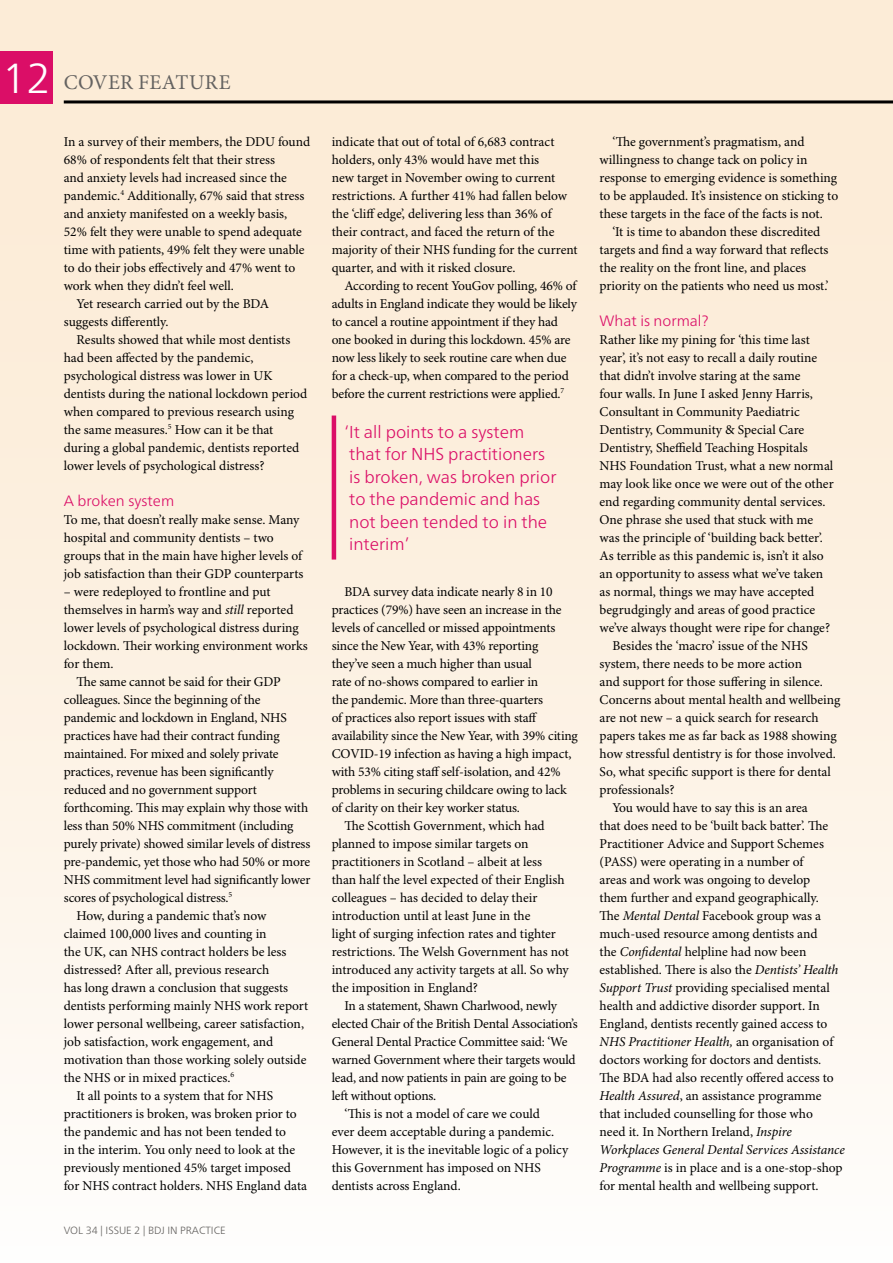
<style>
.page{position:relative;width:893px;height:1263px;background:#fff}
.page>*{position:absolute;margin:0;border:0;box-sizing:border-box;transform-origin:0 0}
.NoXML_page_numbers{font:300 42px "Frutiger Neue LT Pro";color:#fff}
.NoXML_category{font:21px "Minion Pro";letter-spacing:.015em;color:#656361}
.Eyecatcher_x{font:300 17.25px/22.5px "Frutiger Neue LT Pro";color:#db0e67}
.SectionHeading_1_x{font:300 15px "Frutiger Neue LT Pro";color:#db0e67}
.Para_body{font:13.5px/18px "Minion Pro";letter-spacing:-.005em;color:#000}
.Para_body_1st{font:13.5px/18px "Minion Pro";letter-spacing:-.005em;color:#000}
.NoXML_footer{font:300 10.5px "Frutiger Neue LT Pro";color:#656361}
.s1{font-style:italic}
</style>
<div class="page">
<div style="left:0;top:0;width:893px;height:1263px;background:linear-gradient(to bottom,#fbe8d1,#fefcf8)"></div>
<div style="left:0;top:51px;width:52px;height:52px;background:#db0e67"></div>
<hr style="left:64px;top:100px;width:829px;height:3px;background:#000">
<hr style="left:332px;top:415px;width:4px;height:144px;background:#db0e67">
<p class="NoXML_page_numbers" style="left:2px;top:54px;width:50px">12</p>
<p class="NoXML_category" style="left:64px;top:70px;width:168px">COVER FEATURE</p>
<p class="Para_body" style="left:64px;top:133px;width:248px">In a survey of their members, the DDU found 68% of respondents felt that their stress<br>and anxiety levels had increased since the pandemic.<sup>4</sup> Additionally, 67% said that stress and anxiety manifested on a weekly basis, 52% felt they were unable to spend adequate time with patients, 49% felt they were unable to do their jobs effectively and 47% went to work when they didn’t feel well.</p>
<p class="Para_body" style="left:64px;top:295px;width:207px;text-indent:13px">Yet research carried out by the BDA suggests differently.</p>
<p class="Para_body" style="left:64px;top:331px;width:245px;text-indent:13px">Results showed that while most dentists had been affected by the pandemic, psychological distress was lower in UK dentists during the national lockdown period when compared to previous research using the same measures.<sup>5</sup> How can it be that during a global pandemic, dentists reported lower levels of psychological distress?</p>
<p class="SectionHeading_1_x" style="left:64px;top:492px;width:112px">A broken system</p>
<p class="Para_body_1st" style="left:64px;top:511px;width:241px">To me, that doesn’t really make sense. Many hospital and community dentists – two groups that in the main have higher levels of job satisfaction than their GDP counterparts</p>
<p class="Para_body_1st" style="left:64px;top:583px;width:245px">– were redeployed to frontline and put themselves in harm’s way and <span class="s1">still</span> reported lower levels of psychological distress during lockdown. Their working environment works for them.</p>
<p class="Para_body" style="left:64px;top:673px;width:248px;text-indent:13px">The same cannot be said for their GDP colleagues. Since the beginning of the pandemic and lockdown in England, NHS practices have had their contract funding maintained. For mixed and solely private practices, revenue has been significantly reduced and no government support forthcoming. This may explain why those with less than 50% NHS commitment (including purely private) showed similar levels of distress pre-pandemic, yet those who had 50% or more NHS commitment level had significantly lower scores of psychological distress.<sup>5</sup></p>
<p class="Para_body" style="left:64px;top:907px;width:246px;text-indent:13px">How, during a pandemic that’s now claimed 100,000 lives and counting in<br>the UK, can NHS contract holders be less distressed? After all, previous research<br>has long drawn a conclusion that suggests dentists performing mainly NHS work report lower personal wellbeing, career satisfaction, job satisfaction, work engagement, and motivation than those working solely outside the NHS or in mixed practices.<sup>6</sup></p>
<p class="Para_body" style="left:64px;top:1087px;width:245px;text-indent:13px">It all points to a system that for NHS practitioners is broken, was broken prior to the pandemic and has not been tended to<br>in the interim. You only need to look at the previously mentioned 45% target imposed for NHS contract holders. NHS England data</p>
<p class="NoXML_footer" style="left:64px;top:1224px;width:163px">VOL 34 | ISSUE 2 | BDJ IN PRACTICE</p>
<p class="Para_body" style="left:332px;top:133px;width:247px">indicate that out of total of 6,683 contract holders, only 43% would have met this<br>new target in November owing to current restrictions. A further 41% had fallen below the ‘cliff edge’, delivering less than 36% of their contract, and faced the return of the majority of their NHS funding for the current quarter, and with it risked closure.</p>
<p class="Para_body" style="left:332px;top:277px;width:247px;text-indent:13px">According to recent YouGov polling, 46% of adults in England indicate they would be likely to cancel a routine appointment if they had one booked in during this lockdown. 45% are now less likely to seek routine care when due for a check-up, when compared to the period before the current restrictions were applied.<sup>7</sup></p>
<p class="Eyecatcher_x" style="left:344px;top:421px;width:214px">‘It all points to a system that for NHS practitioners<br>is broken, was broken prior to the pandemic and has not been tended to in the interim’</p>
<p class="Para_body" style="left:332px;top:583px;width:248px;text-indent:13px">BDA survey data indicate nearly 8 in 10 practices (79%) have seen an increase in the levels of cancelled or missed appointments since the New Year, with 43% reporting they’ve seen a much higher than usual<br>rate of no-shows compared to earlier in<br>the pandemic. More than three-quarters<br>of practices also report issues with staff availability since the New Year, with 39% citing COVID-19 infection as having a high impact, with 53% citing staff self-isolation, and 42% problems in securing childcare owing to lack of clarity on their key worker status.</p>
<p class="Para_body" style="left:332px;top:817px;width:239px;text-indent:13px">The Scottish Government, which had planned to impose similar targets on practitioners in Scotland – albeit at less than half the level expected of their English colleagues – has decided to delay their introduction until at least June in the<br>light of surging infection rates and tighter restrictions. The Welsh Government has not introduced any activity targets at all. So why the imposition in England?</p>
<p class="Para_body" style="left:332px;top:997px;width:248px;text-indent:13px">In a statement, Shawn Charlwood, newly elected Chair of the British Dental Association’s General Dental Practice Committee said: ‘We warned Government where their targets would lead, and now patients in pain are going to be left without options.</p>
<p class="Para_body" style="left:332px;top:1105px;width:238px;text-indent:13px">‘This is not a model of care we could<br>ever deem acceptable during a pandemic.<br>However, it is the inevitable logic of a policy this Government has imposed on NHS dentists across England.</p>
<p class="Para_body" style="left:600px;top:133px;width:240px;text-indent:13px">‘The government’s pragmatism, and willingness to change tack on policy in response to emerging evidence is something to be applauded. It’s insistence on sticking to these targets in the face of the facts is not.</p>
<p class="Para_body" style="left:600px;top:223px;width:231px;text-indent:13px">‘It is time to abandon these discredited targets and find a way forward that reflects the reality on the front line, and places priority on the patients who need us most.’</p>
<p class="SectionHeading_1_x" style="left:600px;top:312px;width:111px">What is normal?</p>
<p class="Para_body_1st" style="left:600px;top:331px;width:236px">Rather like my pining for ‘this time last year’, it’s not easy to recall a daily routine that didn’t involve staring at the same<br>four walls. In June I asked Jenny Harris, Consultant in Community Paediatric Dentistry, Community &amp; Special Care Dentistry, Sheffield Teaching Hospitals NHS Foundation Trust, what a new normal may look like once we were out of the other end regarding community dental services.<br>One phrase she used that stuck with me was the principle of ‘building back better’.<br>As terrible as this pandemic is, isn’t it also an opportunity to assess what we’ve taken as normal, things we may have accepted begrudgingly and areas of good practice we’ve always thought were ripe for change?</p>
<p class="Para_body" style="left:600px;top:637px;width:242px;text-indent:13px">Besides the ‘macro’ issue of the NHS system, there needs to be more action<br>and support for those suffering in silence.<br>Concerns about mental health and wellbeing are not new – a quick search for research papers takes me as far back as 1988 showing how stressful dentistry is for those involved.<br>So, what specific support is there for dental professionals?</p>
<p class="Para_body" style="left:600px;top:799px;width:247px;text-indent:13px">You would have to say this is an area<br>that does need to be ‘built back batter’. The Practitioner Advice and Support Schemes (PASS) were operating in a number of<br>areas and work was ongoing to develop<br>them further and expand geographically.<br>The <span class="s1">Mental Dental</span> Facebook group was a much-used resource among dentists and<br>the <span class="s1">Confidental</span> helpline had now been established. There is also the <span class="s1">Dentists’ Health Support Trust</span> providing specialised mental health and addictive disorder support. In England, dentists recently gained access to <span class="s1">NHS Practitioner Health,</span> an organisation of doctors working for doctors and dentists<span class="s1">.<br></span>The BDA had also recently offered access to <span class="s1">Health Assured</span>, an assistance programme that included counselling for those who<br>need it. In Northern Ireland, <span class="s1">Inspire Workplaces General Dental Services Assistance Programme</span> is in place and is a one-stop-shop for mental health and wellbeing support.</p>
</div>
